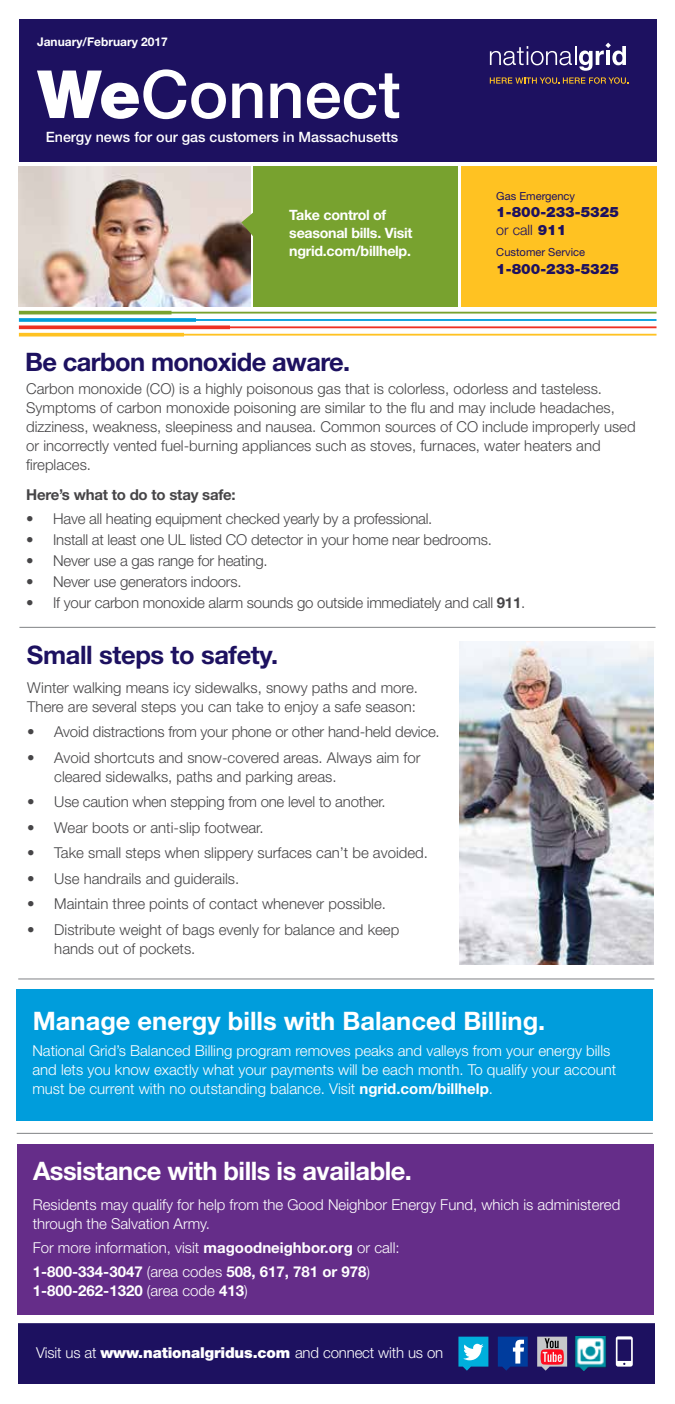
<style>
.page{position:relative;width:675px;height:1404px;background:#fff}
.page>*{position:absolute;margin:0;border:0;box-sizing:border-box;transform-origin:0 0}
.t1{font:500 66.45px "Helvetica Neue LT Std";color:#fff}
.t2{font:700 25.5px "Helvetica Neue LT Std";letter-spacing:-.025em;color:#1d1160}
.t3{font:700 25.5px "Helvetica Neue LT Std";color:#fff}
.t4{font:700 25.5px "Helvetica Neue LT Std";letter-spacing:-.02em;color:#fff}
.t5{font:300 15px/18.9px "Helvetica Neue";color:#464547}
.t6{font:300 15px/18.9px "Helvetica Neue";color:#fff}
.t7{font:700 15px/19px "Helvetica Neue LT Std";color:#fff}
.t8{font:300 15px "Helvetica Neue LT Std";letter-spacing:-.01em;color:#fff}
.t9{font:700 15px "Helvetica Neue LT Std";letter-spacing:-.015em;color:#464547}
.t10{font:700 14.25px/18px "Helvetica Neue LT Std";letter-spacing:-.02em;color:#fff}
.t11{font:500 14.25px "Helvetica Neue LT Std";color:#fff}
.t12{font:900 14.25px/17.5px "Helvetica Neue LT Std";color:#1d1160}
.t13{font:700 12px "Helvetica Neue LT Std";color:#fff}
.t14{font:11.1px "Helvetica Neue LT Std";color:#1d1160}
.s1{font-weight:900}
.s2{font-weight:300}
.s3{font-family:"Helvetica Neue LT Std";font-weight:700}
.s4{font-family:"Helvetica Neue LT Std"}
.s5{font-family:"Helvetica Neue";font-weight:300}
</style>
<div class="page">
<div style="left:17px;top:989px;width:636px;height:132px;background:#009ddc"></div>
<div style="left:18px;top:1144px;width:636px;height:170px;background:#652d89"></div>
<img style="left:19px;top:166px;width:232px;height:141px">
<div style="left:253px;top:166px;width:204px;height:141px;background:#78a22f"></div>
<div style="left:19px;top:1322px;width:636px;height:61px;background:#1d1160"></div>
<div style="left:19px;top:19px;width:638px;height:143px;background:#1d1160"></div>
<div style="left:461px;top:166px;width:196px;height:141px;background:#ffc222"></div>
<hr style="left:15px;top:1320px;width:646px;height:3px;background:#fff">
<svg style="left:19px;top:311px;width:638px;height:26px"></svg>
<svg style="left:490px;top:43px;width:136px;height:28px"></svg>
<svg style="left:490px;top:77px;width:138px;height:7px"></svg>
<svg style="left:241px;top:210px;width:12px;height:27px"></svg>
<svg style="left:458px;top:1337px;width:30px;height:34px"></svg>
<svg style="left:498px;top:1337px;width:30px;height:34px"></svg>
<svg style="left:537px;top:1337px;width:30px;height:34px"></svg>
<img style="left:575px;top:1337px;width:31px;height:34px">
<svg style="left:616px;top:1336px;width:17px;height:31px"></svg>
<hr style="left:18px;top:979px;width:636px;height:1px;background:#808285">
<hr style="left:17px;top:1133px;width:636px;height:1px;background:#808285">
<img style="left:459px;top:642px;width:195px;height:323px">
<hr style="left:19px;top:627px;width:637px;height:1px;background:#808285">
<p class="t13" style="left:37px;top:34px;width:132px">January/February 2017</p>
<h1 class="t1" style="left:37px;top:55px;width:365px"><span class="s1">We</span>Connect</h1>
<p class="t11" style="left:46px;top:128px;width:354px">Energy news for our gas customers in Massachusetts</p>
<p class="t10" style="left:289px;top:205px;width:125px">Take control of seasonal bills. Visit ngrid.com/billhelp.</p>
<h2 class="t2" style="left:25px;top:346px;width:327px">Be carbon monoxide aware.</h2>
<p class="t14" style="left:496px;top:189px;width:80px">Gas Emergency</p>
<p class="t12" style="left:496px;top:203px;width:124px">1-800-233-5325 <span class="s2">or call</span> 911</p>
<p class="t14" style="left:496px;top:246px;width:90px">Customer Service</p>
<p class="t12" style="left:496px;top:260px;width:124px">1-800-233-5325</p>
<p class="t5" style="left:26px;top:379px;width:611px">Carbon monoxide (CO) is a highly poisonous gas that is colorless, odorless and tasteless.<br>Symptoms of carbon monoxide poisoning are similar to the flu and may include headaches, dizziness, weakness, sleepiness and nausea. Common sources of CO include improperly used or incorrectly vented fuel-burning appliances such as stoves, furnaces, water heaters and fireplaces.</p>
<p class="t9" style="left:26px;top:485px;width:211px">Here’s what to do to stay safe:</p>
<p class="t5" style="left:26px;top:509px;width:408px">• Have all heating equipment checked yearly by a professional.</p>
<p class="t5" style="left:26px;top:530px;width:467px">• Install at least one UL listed CO detector in your home near bedrooms.</p>
<p class="t5" style="left:26px;top:551px;width:243px">• Never use a gas range for heating.</p>
<p class="t5" style="left:26px;top:572px;width:217px">• Never use generators indoors.</p>
<p class="t5" style="left:26px;top:593px;width:501px">• If your carbon monoxide alarm sounds go outside immediately and call <span class="s3">911</span><span class="s4">.</span></p>
<h2 class="t2" style="left:27px;top:639px;width:253px">Small steps to safety.</h2>
<p class="t5" style="left:27px;top:678px;width:392px">Winter walking means icy sidewalks, snowy paths and more.<br>There are several steps you can take to enjoy a safe season:</p>
<p class="t5" style="left:27px;top:722px;width:414px">• Avoid distractions from your phone or other hand-held device.</p>
<p class="t5" style="left:54px;top:748px;width:368px;text-indent:-27px">• Avoid shortcuts and snow-covered areas. Always aim for cleared sidewalks, paths and parking areas.</p>
<p class="t5" style="left:27px;top:792px;width:360px">• Use caution when stepping from one level to another.</p>
<p class="t5" style="left:27px;top:818px;width:238px">• Wear boots or anti-slip footwear.</p>
<p class="t5" style="left:27px;top:843px;width:402px">• Take small steps when slippery surfaces can’t be avoided.</p>
<p class="t5" style="left:27px;top:869px;width:214px">• Use handrails and guiderails.</p>
<p class="t5" style="left:27px;top:894px;width:360px">• Maintain three points of contact whenever possible.</p>
<p class="t5" style="left:54px;top:920px;width:347px;text-indent:-27px">• Distribute weight of bags evenly for balance and keep hands out of pockets.</p>
<h2 class="t3" style="left:33px;top:1005px;width:514px">Manage energy bills with Balanced Billing.</h2>
<p class="t6" style="left:32px;top:1041px;width:586px">National Grid’s Balanced Billing program removes peaks and valleys from your energy bills and lets you know exactly what your payments will be each month. To qualify your account must be current with no outstanding balance. Visit <span class="s3">ngrid.com/billhelp</span>.</p>
<h2 class="t4" style="left:33px;top:1155px;width:381px">Assistance with bills is available.</h2>
<p class="t6" style="left:33px;top:1195px;width:589px">Residents may qualify for help from the Good Neighbor Energy Fund, which is administered through the Salvation Army.</p>
<p class="t6" style="left:33px;top:1238px;width:368px">For more information, visit <span class="s3">magoodneighbor.org</span> <span class="s4">or</span> call:</p>
<p class="t7" style="left:33px;top:1261px;width:339px">1-800-334-3047 <span class="s5">(area codes</span> 508, 617, 781 or 978<span class="s5">)<br></span>1-800-262-1320 <span class="s5">(area code</span> 413<span class="s5">)</span></p>
<p class="t8" style="left:36px;top:1344px;width:409px">Visit us at <span class="s1">www.nationalgridus.com</span> and connect with us on</p>
</div>
